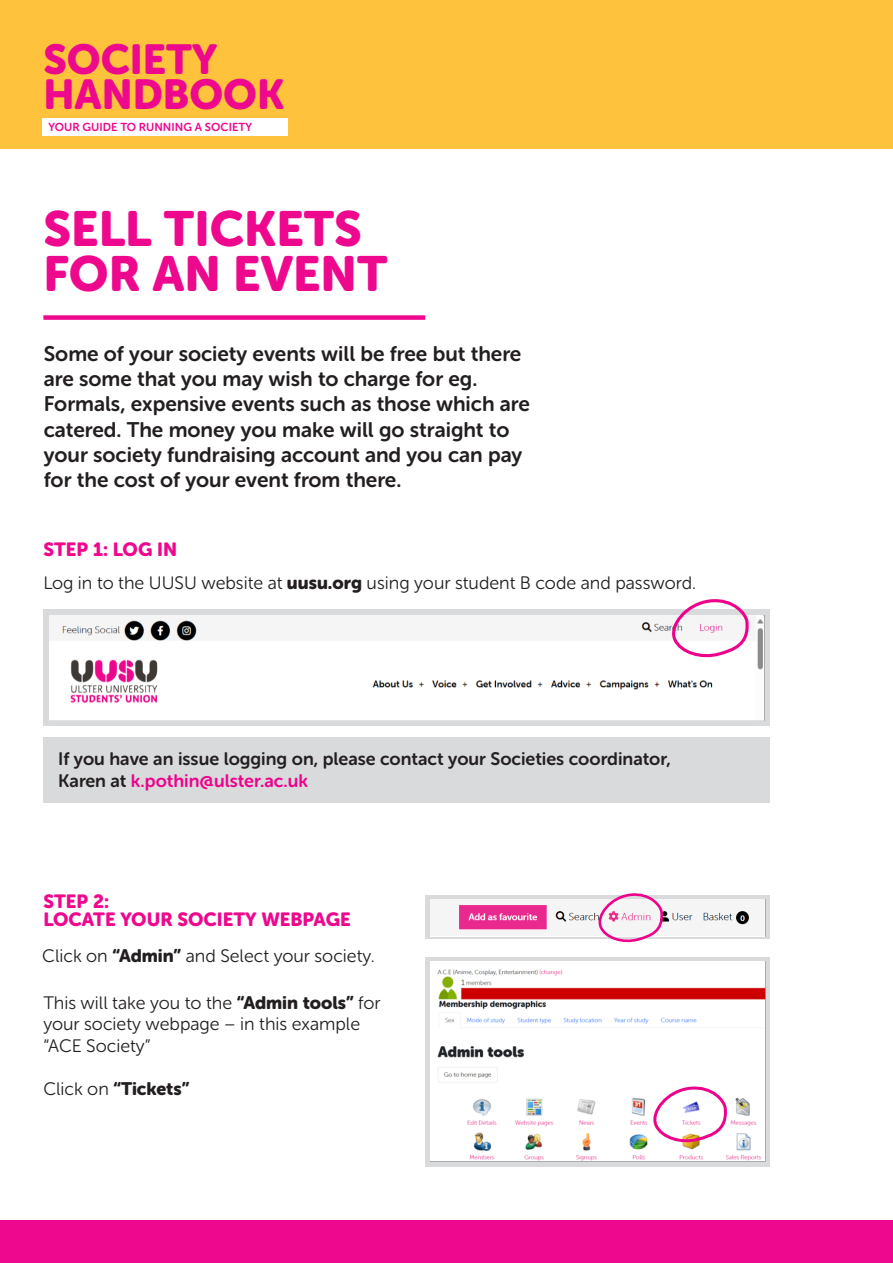
<style>
.page{position:relative;width:893px;height:1263px;background:#fff}
.page>*{position:absolute;margin:0;border:0;box-sizing:border-box;transform-origin:0 0}
.t1{font:49.05px/45px "Museo Sans Rounded 900";color:#ed088d}
.t2{font:41.7px "Museo Sans Rounded 900";color:#ed088d}
.t3{font:21px/25.2px "Museo Sans Rounded 700";color:#231f20}
.t4{font:19.05px "Museo Sans Rounded 900";color:#ed088d}
.t5{font:18px/21.6px "Museo Sans Rounded 300";color:#231f20}
.t6{font:18px/21.6px "Museo Sans Rounded 700";color:#231f20}
.t7{font:18px "Museo Sans Rounded 900";color:#231f20}
.t8{font:11.55px "Museo Sans Rounded 700";color:#ed088d}
.s1{font-family:"Museo Sans Rounded 900"}
.s2{color:#ed028c}
.s3{font-family:"Museo Sans Rounded 300"}
</style>
<div class="page">
<div style="left:0;top:0;width:893px;height:149px;background:#fec23d"></div>
<div style="left:0;top:1220px;width:893px;height:43px;background:#ed088d"></div>
<div style="left:43px;top:609px;width:727px;height:117px;background:#d9dadc"></div>
<div style="left:43px;top:737px;width:727px;height:66px;background:#d9dadc"></div>
<div style="left:425px;top:895px;width:345px;height:44px;background:linear-gradient(to bottom,#d9dadc,#d9dadc)"></div>
<div style="left:425px;top:957px;width:345px;height:210px;background:#d9dadc"></div>
<div style="left:42px;top:118px;width:245px;height:18px;background:#fff"></div>
<div style="left:43px;top:315px;width:382px;height:5px;background:#ed088d"></div>
<img style="left:49px;top:615px;width:716px;height:106px">
<svg style="left:669px;top:599px;width:80px;height:60px"></svg>
<img style="left:430px;top:899px;width:336px;height:37px">
<svg style="left:596px;top:893px;width:67px;height:50px"></svg>
<img style="left:430px;top:961px;width:336px;height:200px">
<svg style="left:650px;top:1086px;width:77px;height:58px;background:#f8d7e9"></svg>
<p class="t2" style="left:43px;top:36px;width:175px">SOCIETY</p>
<p class="t2" style="left:43px;top:70px;width:243px">HANDBOOK</p>
<p class="t8" style="left:48px;top:120px;width:205px">YOUR GUIDE TO RUNNING A SOCIETY</p>
<p class="t1" style="left:43px;top:206px;width:346px">SELL TICKETS<br>FOR AN EVENT</p>
<p class="t3" style="left:44px;top:341px;width:488px">Some of your society events will be free but there are some that you may wish to charge for eg.<br>Formals, expensive events such as those which are catered. The money you make will go straight to your society fundraising account and you can pay for the cost of your event from there.</p>
<p class="t4" style="left:43px;top:538px;width:135px">STEP 1: LOG IN</p>
<p class="t5" style="left:43px;top:572px;width:654px">Log in to the UUSU website at <span class="s1">uusu.org</span> using your student B code and password.</p>
<p class="t6" style="left:58px;top:748px;width:614px">If you have an issue logging on, please contact your Societies coordinator,<br>Karen at <span class="s2">k.pothin@ulster.ac.uk</span></p>
<p class="t4" style="left:43px;top:890px;width:67px">STEP 2:</p>
<p class="t4" style="left:43px;top:908px;width:309px">LOCATE YOUR SOCIETY WEBPAGE</p>
<p class="t5" style="left:42px;top:945px;width:334px">Click on <span class="s1">“Admin”</span> and Select your society.</p>
<p class="t5" style="left:43px;top:992px;width:339px">This will take you to the <span class="s1">“Admin tools”</span> for your society webpage – in this example “ACE Society”</p>
<p class="t7" style="left:43px;top:1079px;width:148px"><span class="s3">Click on</span> “Tickets”</p>
</div>
